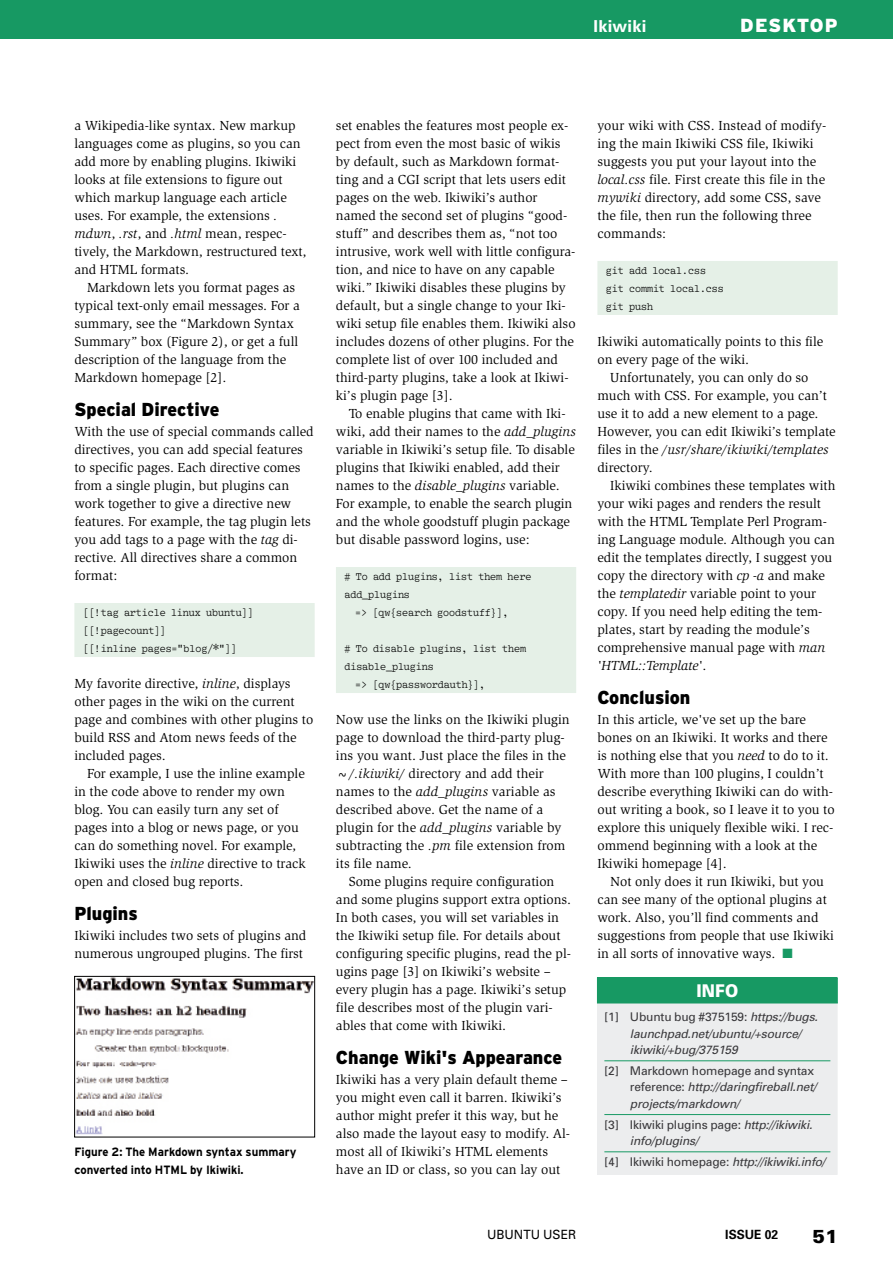
<style>
.page{position:relative;width:893px;height:1263px;background:#fff}
.page>*{position:absolute;margin:0;border:0;box-sizing:border-box;transform-origin:0 0}
.t1{font:900 18.9px "Interstate";letter-spacing:.05em;color:#fff}
.t2{font:900 18.9px "Univers";color:#000}
.t3{font:900 18.75px "Interstate";color:#000;scale:.95 1}
.t4{font:900 17.55px "Univers";color:#fff;scale:.9 1}
.t5{font:700 16.5px "Univers";letter-spacing:.015em;color:#fff}
.t6{font:13.5px/18px "Slimbach";color:#000}
.t7{font:12.75px "Univers";color:#000;scale:.95 1}
.t8{font:700 12.75px "Univers";color:#000;scale:.95 1}
.t9{font:italic 12px/16.5px "Univers";letter-spacing:-.015em;color:#39383b}
.t10{font:700 12px/18px "Interstate";color:#000;scale:.95 1}
.t11{font:9.45px/18px "Fantabular MVB";color:#000;scale:.9 1}
.s1{font-style:italic}
.s2{color:#179963}
.s3{font-style:normal}
</style>
<div class="page">
<div style="left:74px;top:603px;width:241px;height:18px;background:#e5f0e7"></div>
<div style="left:74px;top:621px;width:241px;height:18px;background:#e5f0e7"></div>
<div style="left:74px;top:639px;width:241px;height:18px;background:#e5f0e7"></div>
<div style="left:336px;top:567px;width:240px;height:18px;background:#e5f0e7"></div>
<div style="left:336px;top:585px;width:240px;height:18px;background:#e5f0e7"></div>
<div style="left:336px;top:603px;width:240px;height:18px;background:#e5f0e7"></div>
<div style="left:336px;top:621px;width:240px;height:18px;background:#e5f0e7"></div>
<div style="left:336px;top:639px;width:240px;height:18px;background:#e5f0e7"></div>
<div style="left:336px;top:657px;width:240px;height:18px;background:#e5f0e7"></div>
<div style="left:336px;top:675px;width:240px;height:18px;background:#e5f0e7"></div>
<div style="left:597px;top:261px;width:241px;height:18px;background:#e5f0e7"></div>
<div style="left:597px;top:279px;width:241px;height:18px;background:#e5f0e7"></div>
<div style="left:597px;top:297px;width:241px;height:18px;background:#e5f0e7"></div>
<div style="left:0;top:0;width:893px;height:38px;background:#179963"></div>
<img style="left:76px;top:978px;width:237px;height:157px">
<div style="left:74px;top:976px;width:241px;height:161px;border:1px solid #000"></div>
<div style="left:598px;top:1003px;width:239px;height:171px;background:#ecedee"></div>
<hr style="left:604px;top:1060px;width:226px;height:1px;background:#179963">
<hr style="left:604px;top:1114px;width:226px;height:1px;background:#179963">
<hr style="left:604px;top:1151px;width:226px;height:1px;background:#179963">
<div style="left:597px;top:1003px;width:240px;height:172px;border:1px solid #ecedee"></div>
<div style="left:597px;top:978px;width:240px;height:25px;background:#179963"></div>
<p class="t5" style="left:593px;top:16px;width:54px">Ikiwiki</p>
<h1 class="t1" style="left:740px;top:15px;width:99px">desktop</h1>
<p class="t6" style="left:74px;top:117px;width:234px">a Wikipedia-like syntax. New markup languages come as plugins, so you can add more by enabling plugins. Ikiwiki looks at file extensions to figure out which markup language each article uses. For example, the extensions <span class="s1">. mdwn</span>, <span class="s1">.rst</span>, and <span class="s1">.html</span> mean, respec&shy;tively, the Markdown, restructured text, and HTML formats.</p>
<p class="t6" style="left:74px;top:279px;width:227px;text-indent:13px">Markdown lets you format pages as typical text-only email messages. For a summary, see the “Markdown Syntax Summary” box (Figure 2), or get a full description of the language from the Markdown homepage [2].</p>
<h2 class="t3" style="left:74px;top:399px;width:154px">Special Directive</h2>
<p class="t6" style="left:74px;top:423px;width:241px">With the use of special commands called directives, you can add special features to specific pages. Each directive comes from a single plugin, but plugins can work together to give a directive new features. For example, the tag plugin lets you add tags to a page with the <span class="s1">tag</span> di&shy;rective. All directives share a common format:</p>
<p class="t11" style="left:83px;top:604px;width:191px">[[!tag article linux ubuntu]] [[!pagecount]]<br>[[!inline pages="blog/*"]]</p>
<p class="t6" style="left:74px;top:675px;width:240px">My favorite directive, <span class="s1">inline</span>, displays other pages in the wiki on the current page and combines with other plugins to build RSS and Atom news feeds of the included pages.</p>
<p class="t6" style="left:74px;top:765px;width:233px;text-indent:13px">For example, I use the inline example in the code above to render my own blog. You can easily turn any set of pages into a blog or news page, or you can do something novel. For example, Ikiwiki uses the <span class="s1">inline</span> directive to track open and closed bug reports.</p>
<h2 class="t3" style="left:74px;top:903px;width:68px">Plugins</h2>
<p class="t6" style="left:74px;top:927px;width:233px">Ikiwiki includes two sets of plugins and numerous ungrouped plugins. The first</p>
<p class="t10" style="left:74px;top:1143px;width:235px">Figure 2: The Markdown syntax summary converted into HTML by Ikiwiki.</p>
<p class="t6" style="left:336px;top:117px;width:241px">set enables the features most people ex&shy;pect from even the most basic of wikis by default, such as Markdown format&shy;ting and a CGI script that lets users edit pages on the web. Ikiwiki’s author named the second set of plugins “good&shy;stuff” and describes them as, “not too intrusive, work well with little configura&shy;tion, and nice to have on any capable wiki.” Ikiwiki disables these plugins by default, but a single change to your Iki&shy;wiki setup file enables them. Ikiwiki also includes dozens of other plugins. For the complete list of over 100 included and third-party plugins, take a look at Ikiwi&shy;ki’s plugin page [3].</p>
<p class="t6" style="left:336px;top:405px;width:241px;text-indent:13px">To enable plugins that came with Iki&shy;wiki, add their names to the <span class="s1">add_plugins </span>variable in Ikiwiki’s setup file. To disable plugins that Ikiwiki enabled, add their names to the <span class="s1">disable_plugins</span> variable.<br>For example, to enable the search plugin and the whole goodstuff plugin package but disable password logins, use:</p>
<p class="t11" style="left:344px;top:568px;width:209px"># To add plugins, list them here</p>
<p class="t11" style="left:344px;top:586px;width:74px">add_plugins</p>
<p class="t11" style="left:355px;top:604px;width:172px">=&gt; [qw{search goodstuff}],</p>
<p class="t11" style="left:344px;top:640px;width:203px"># To disable plugins, list them</p>
<p class="t11" style="left:344px;top:658px;width:101px">disable_plugins</p>
<p class="t11" style="left:355px;top:676px;width:146px">=&gt; [qw{passwordauth}],</p>
<p class="t6" style="left:336px;top:711px;width:235px">Now use the links on the Ikiwiki plugin page to download the third-party plug&shy;ins you want. Just place the files in the <span class="s1">~/.ikiwiki/</span> directory and add their names to the <span class="s1">add_plugins</span> variable as described above. Get the name of a plugin for the <span class="s1">add_plugins</span> variable by subtracting the <span class="s1">.pm</span> file extension from its file name.</p>
<p class="t6" style="left:336px;top:873px;width:237px;text-indent:13px">Some plugins require configuration and some plugins support extra options.<br>In both cases, you will set variables in the Ikiwiki setup file. For details about configuring specific plugins, read the pl&shy;ugins page [3] on Ikiwiki’s website – every plugin has a page. Ikiwiki’s setup file describes most of the plugin vari&shy;ables that come with Ikiwiki.</p>
<h2 class="t3" style="left:336px;top:1047px;width:240px">Change Wiki's Appearance</h2>
<p class="t6" style="left:336px;top:1071px;width:236px">Ikiwiki has a very plain default theme – you might even call it barren. Ikiwiki’s author might prefer it this way, but he also made the layout easy to modify. Al&shy;most all of Ikiwiki’s HTML elements have an ID or class, so you can lay out</p>
<p class="t6" style="left:597px;top:117px;width:230px">your wiki with CSS. Instead of modify&shy;ing the main Ikiwiki CSS file, Ikiwiki suggests you put your layout into the <span class="s1">local.css</span> file. First create this file in the <span class="s1">mywiki</span> directory, add some CSS, save the file, then run the following three commands:</p>
<p class="t11" style="left:606px;top:262px;width:132px">git add local.css git commit local.css git push</p>
<p class="t6" style="left:597px;top:333px;width:227px">Ikiwiki automatically points to this file on every page of the wiki.</p>
<p class="t6" style="left:597px;top:369px;width:240px;text-indent:13px">Unfortunately, you can only do so much with CSS. For example, you can’t use it to add a new element to a page.<br>However, you can edit Ikiwiki’s template files in the <span class="s1">/usr/share/ikiwiki/templates </span>directory.</p>
<p class="t6" style="left:597px;top:477px;width:239px;text-indent:13px">Ikiwiki combines these templates with your wiki pages and renders the result with the HTML Template Perl Program&shy;ing Language module. Although you can edit the templates directly, I suggest you copy the directory with <span class="s1">cp ‑a</span> and make the <span class="s1">templatedir</span> variable point to your copy. If you need help editing the tem&shy;plates, start by reading the module’s comprehensive manual page with <span class="s1">man 'HTML::Template'</span>.</p>
<h2 class="t3" style="left:597px;top:687px;width:99px">Conclusion</h2>
<p class="t6" style="left:597px;top:711px;width:239px">In this article, we've set up the bare bones on an Ikiwiki. It works and there is nothing else that you <span class="s1">need</span> to do to it.<br>With more than 100 plugins, I couldn’t describe everything Ikiwiki can do with&shy;out writing a book, so I leave it to you to explore this uniquely flexible wiki. I rec&shy;ommend beginning with a look at the Ikiwiki homepage [4].</p>
<p class="t6" style="left:597px;top:873px;width:238px;text-indent:13px">Not only does it run Ikiwiki, but you can see many of the optional plugins at work. Also, you’ll find comments and suggestions from people that use Ikiwiki in all sorts of innovative ways. <span class="s2">■</span></p>
<p class="t4" style="left:696px;top:980px;width:48px">INFO</p>
<p class="t9" style="left:630px;top:1008px;width:189px;text-indent:-26px"><span class="s3">[1] Ubuntu bug #375159:</span> https://bugs. launchpad.net/ubuntu/+source/ ikiwiki/+bug/375159</p>
<p class="t9" style="left:630px;top:1062px;width:188px;text-indent:-26px"><span class="s3">[2] Markdown homepage and syntax reference:</span> http://daringfireball.net/ projects/markdown/</p>
<p class="t9" style="left:630px;top:1116px;width:184px;text-indent:-26px"><span class="s3">[3] Ikiwiki plugins page:</span> http://ikiwiki. info/plugins/</p>
<p class="t9" style="left:604px;top:1153px;width:222px"><span class="s3">[4] Ikiwiki homepage:</span> http://ikiwiki.info/</p>
<p class="t7" style="left:487px;top:1226px;width:95px">Ubu ntu User</p>
<p class="t8" style="left:725px;top:1226px;width:57px">ISSUE 02</p>
<h1 class="t2" style="left:812px;top:1225px;width:27px">51</h1>
</div>
